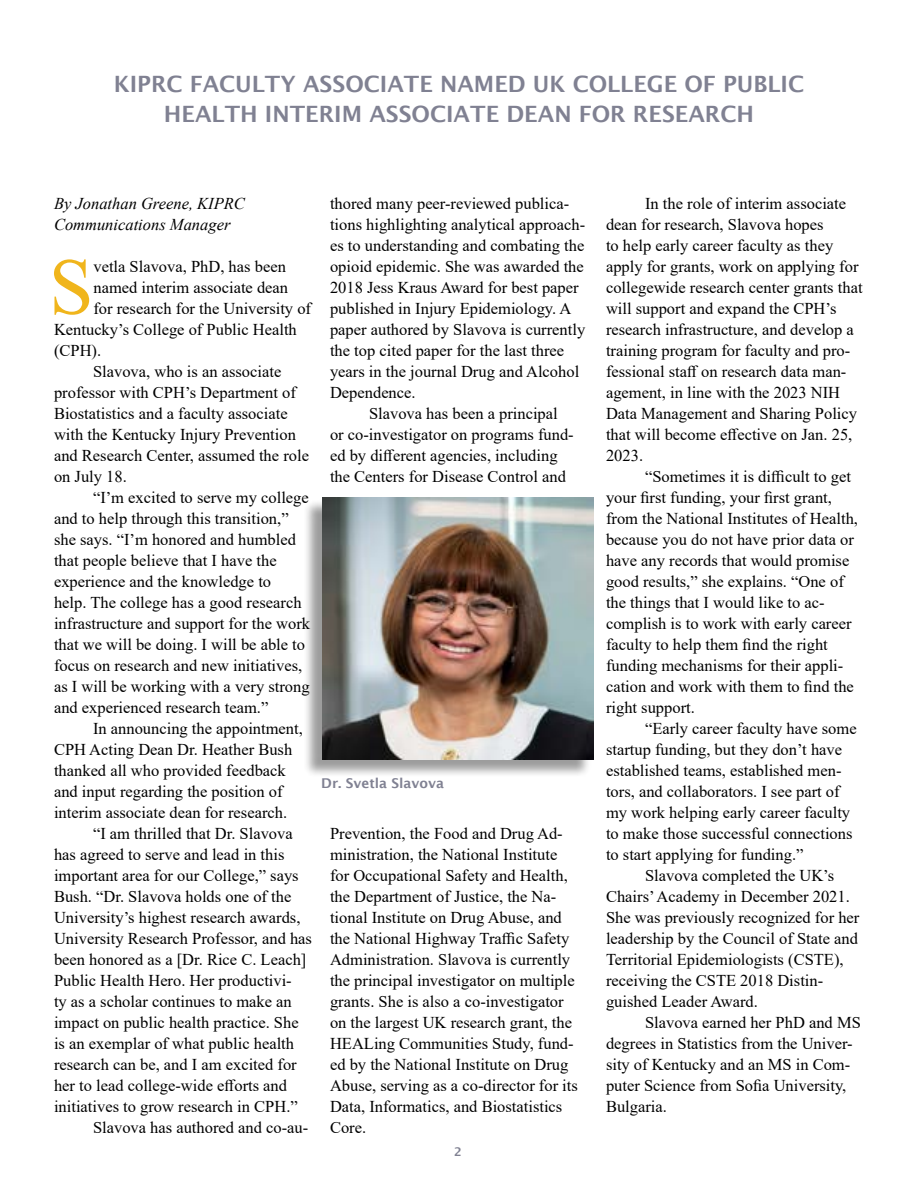
<style>
.page{position:relative;width:918px;height:1188px;background:#fff}
.page>*{position:absolute;margin:0;border:0;box-sizing:border-box;transform-origin:0 0}
.t1{font:79.95px "Times New Roman";color:#f0b51c}
.t2{font:600 22.5px/30px "Lucida Sans";color:#808192;text-align:center}
.t3{font:16.5px/21px "Times New Roman";color:#000}
.t4{font:italic 16.5px/21px "Times New Roman";color:#000}
.t5{font:600 13.5px "Lucida Sans";color:#808192}
.t6{font:600 12px "Lucida Sans";color:#808192}
</style>
<div class="page">
<div style="left:304px;top:500px;width:288px;height:277px;background:#000;opacity:.39"></div>
<img style="left:323px;top:497px;width:271px;height:262px">
<h2 class="t2" style="left:114px;top:68px;width:692px">KIPRC FACULTY ASSOCIATE NAMED UK COLLEGE OF PUBLIC<br>HEALTH INTERIM ASSOCIATE DEAN FOR RESEARCH</h2>
<p class="t4" style="left:54px;top:192px;width:192px">By Jonathan Greene, KIPRC<br>Communications Manager</p>
<h1 class="t1" style="left:49px;top:230px;width:46px">S</h1>
<p class="t3" style="left:93px;top:255px;width:194px">vetla Slavova, PhD, has been</p>
<p class="t3" style="left:93px;top:276px;width:196px">named interim associate dean</p>
<p class="t3" style="left:93px;top:297px;width:219px">for research for the University of</p>
<p class="t3" style="left:54px;top:318px;width:244px">Kentucky’s College of Public Health</p>
<p class="t3" style="left:54px;top:339px;width:49px">(CPH).</p>
<p class="t3" style="left:93px;top:360px;width:190px">Slavova, who is an associate</p>
<p class="t3" style="left:54px;top:381px;width:243px">professor with CPH’s Department of</p>
<p class="t3" style="left:54px;top:402px;width:235px">Biostatistics and a faculty associate</p>
<p class="t3" style="left:54px;top:423px;width:243px">with the Kentucky Injury Prevention</p>
<p class="t3" style="left:54px;top:444px;width:257px">and Research Center, assumed the role</p>
<p class="t3" style="left:54px;top:465px;width:74px">on July 18.</p>
<p class="t3" style="left:93px;top:486px;width:217px">“I’m excited to serve my college</p>
<p class="t3" style="left:54px;top:507px;width:236px">and to help through this transition,”</p>
<p class="t3" style="left:54px;top:528px;width:243px">she says. “I’m honored and humbled</p>
<p class="t3" style="left:54px;top:549px;width:224px">that people believe that I have the</p>
<p class="t3" style="left:54px;top:570px;width:219px">experience and the knowledge to</p>
<p class="t3" style="left:54px;top:591px;width:249px">help. The college has a good research</p>
<p class="t3" style="left:54px;top:612px;width:258px">infrastructure and support for the work</p>
<p class="t3" style="left:54px;top:633px;width:253px">that we will be doing. I will be able to</p>
<p class="t3" style="left:54px;top:654px;width:250px">focus on research and new initiatives,</p>
<p class="t3" style="left:54px;top:675px;width:257px">as I will be working with a very strong</p>
<p class="t3" style="left:54px;top:696px;width:216px">and experienced research team.”</p>
<p class="t3" style="left:93px;top:717px;width:211px">In announcing the appointment,</p>
<p class="t3" style="left:54px;top:738px;width:240px">CPH Acting Dean Dr. Heather Bush</p>
<p class="t3" style="left:54px;top:759px;width:233px">thanked all who provided feedback</p>
<p class="t3" style="left:54px;top:780px;width:230px">and input regarding the position of</p>
<p class="t3" style="left:54px;top:801px;width:235px">interim associate dean for research.</p>
<p class="t3" style="left:93px;top:822px;width:201px">“I am thrilled that Dr. Slavova</p>
<p class="t3" style="left:54px;top:843px;width:232px">has agreed to serve and lead in this</p>
<p class="t3" style="left:54px;top:864px;width:246px">important area for our College,” says</p>
<p class="t3" style="left:54px;top:885px;width:239px">Bush. “Dr. Slavova holds one of the</p>
<p class="t3" style="left:54px;top:906px;width:248px">University’s highest research awards,</p>
<p class="t3" style="left:54px;top:927px;width:260px">University Research Professor, and has</p>
<p class="t3" style="left:54px;top:948px;width:254px">been honored as a [Dr. Rice C. Leach]</p>
<p class="t3" style="left:54px;top:969px;width:239px">Public Health Hero. Her productivi-</p>
<p class="t3" style="left:54px;top:990px;width:239px">ty as a scholar continues to make an</p>
<p class="t3" style="left:54px;top:1011px;width:246px">impact on public health practice. She</p>
<p class="t3" style="left:54px;top:1032px;width:242px">is an exemplar of what public health</p>
<p class="t3" style="left:54px;top:1053px;width:244px">research can be, and I am excited for</p>
<p class="t3" style="left:54px;top:1074px;width:235px">her to lead college-wide efforts and</p>
<p class="t3" style="left:54px;top:1095px;width:245px">initiatives to grow research in CPH.”</p>
<p class="t3" style="left:93px;top:1116px;width:217px">Slavova has authored and co-au-</p>
<p class="t3" style="left:330px;top:192px;width:241px">thored many peer-reviewed publica-</p>
<p class="t3" style="left:330px;top:213px;width:257px">tions highlighting analytical approach-</p>
<p class="t3" style="left:330px;top:234px;width:256px">es to understanding and combating the</p>
<p class="t3" style="left:330px;top:255px;width:255px">opioid epidemic. She was awarded the</p>
<p class="t3" style="left:330px;top:276px;width:250px">2018 Jess Kraus Award for best paper</p>
<p class="t3" style="left:330px;top:297px;width:243px">published in Injury Epidemiology. A</p>
<p class="t3" style="left:330px;top:318px;width:257px">paper authored by Slavova is currently</p>
<p class="t3" style="left:330px;top:339px;width:236px">the top cited paper for the last three</p>
<p class="t3" style="left:330px;top:360px;width:251px">years in the journal Drug and Alcohol</p>
<p class="t3" style="left:330px;top:381px;width:87px">Dependence.</p>
<p class="t3" style="left:369px;top:402px;width:190px">Slavova has been a principal</p>
<p class="t3" style="left:330px;top:423px;width:245px">or co-investigator on programs fund-</p>
<p class="t3" style="left:330px;top:444px;width:229px">ed by different agencies, including</p>
<p class="t3" style="left:330px;top:465px;width:237px">the Centers for Disease Control and</p>
<p class="t5" style="left:321px;top:776px;width:124px">Dr. Svetla Slavova</p>
<p class="t3" style="left:330px;top:822px;width:249px">Prevention, the Food and Drug Ad&shy;ministration, the National Institute for Occupational Safety and Health, the Department of Justice, the Na&shy;tional Institute on Drug Abuse, and the National Highway Traffic Safety Administration. Slavova is currently the principal investigator on multiple grants. She is also a co-investigator on the largest UK research grant, the HEALing Communities Study, fund&shy;ed by the National Institute on Drug Abuse, serving as a co-director for its Data, Informatics, and Biostatistics Core.</p>
<p class="t6" style="left:454px;top:1145px;width:9px">2</p>
<p class="t3" style="left:606px;top:192px;width:258px;text-indent:39px">In the role of interim associate dean for research, Slavova hopes<br>to help early career faculty as they apply for grants, work on applying for collegewide research center grants that will support and expand the CPH’s research infrastructure, and develop a training program for faculty and pro&shy;fessional staff on research data man&shy;agement, in line with the 2023 NIH Data Management and Sharing Policy that will become effective on Jan. 25, 2023.</p>
<p class="t3" style="left:606px;top:465px;width:254px;text-indent:39px">“Sometimes it is difficult to get your first funding, your first grant, from the National Institutes of Health, because you do not have prior data or have any records that would promise good results,” she explains. “One of the things that I would like to ac&shy;complish is to work with early career faculty to help them find the right funding mechanisms for their appli&shy;cation and work with them to find the right support.</p>
<p class="t3" style="left:606px;top:717px;width:252px;text-indent:39px">“Early career faculty have some startup funding, but they don’t have established teams, established men&shy;tors, and collaborators. I see part of my work helping early career faculty to make those successful connections to start applying for funding.”</p>
<p class="t3" style="left:606px;top:864px;width:255px;text-indent:39px">Slavova completed the UK’s<br>Chairs’ Academy in December 2021.<br>She was previously recognized for her leadership by the Council of State and<br>Territorial Epidemiologists (CSTE), receiving the CSTE 2018 Distin&shy;guished Leader Award.</p>
<p class="t3" style="left:606px;top:1011px;width:256px;text-indent:39px">Slavova earned her PhD and MS degrees in Statistics from the Univer&shy;sity of Kentucky and an MS in Com&shy;puter Science from Sofia University,<br>Bulgaria.</p>
</div>
